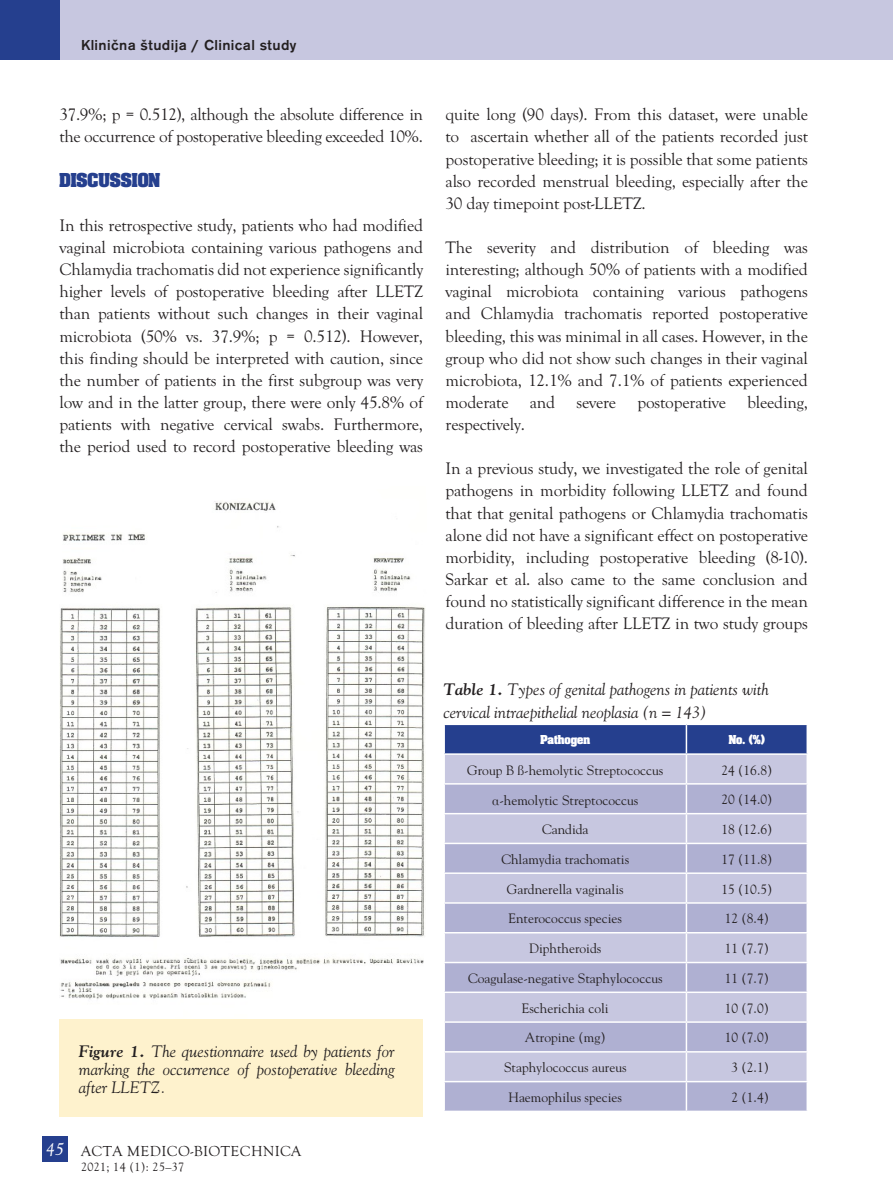
<style>
.page{position:relative;width:893px;height:1191px;background:#fff}
.page>*{position:absolute;margin:0;border:0;box-sizing:border-box;transform-origin:0 0}
.Mednaslov{font:700 21px "Aachen PCE";color:#253f8e}
.t1{font:italic 18px "Goudy Old Sty TCE";color:#fff}
.Navaden{font:17.25px/22px "Goudy Old Sty TCE";letter-spacing:-.01em;color:#231f20;text-align:justify}
.Tabel___Fig{font:italic 16.5px/18px "MM Goudy";color:#231f20;text-align:justify}
.t2{font:500 15px "Accius TCE";letter-spacing:.025em;color:#231f20}
.t3{font:15px "Goudy Old Sty TCE";letter-spacing:.025em;color:#231f20}
.t4{font:13.95px "Times New Roman";color:#000}
.t5{font:700 13.95px "Times New Roman";letter-spacing:.08em;color:#000}
.Tabela_TEXT{font:13.5px "MM Goudy";color:#231f20}
.Tabela_TEXT_MASNI{font:700 13.5px "Aachen PCE";color:#fff}
.t6{font:12.75px "Arial";color:#000}
.t7{font:700 12.45px/23.2px "Times New Roman";letter-spacing:.08em;color:#000}
.NOGA_letnik_LEVA{font:12px "MM Goudy";letter-spacing:.025em;color:#231f20}
.s1{font-weight:400}
.s2{font-weight:700}
.s3{font-family:"Baskerville"}
</style>
<div class="page">
<div style="left:42px;top:1135px;width:26px;height:26px;background:#253f8e"></div>
<div style="left:60px;top:0;width:833px;height:60px;background:#c7c7e0"></div>
<div style="left:0;top:0;width:60px;height:60px;background:#253f8e"></div>
<img style="left:60px;top:559px;width:365px;height:404px">
<div style="left:60px;top:1019px;width:363px;height:97px;background:#fef2cd"></div>
<svg style="left:444px;top:724px;width:363px;height:386px"></svg>
<hr style="left:443px;top:753px;width:243px;height:2px;background:#fff">
<img style="left:60px;top:952px;width:363px;height:47px">
<img style="left:63px;top:501px;width:362px;height:101px">
<p class="t2" style="left:81px;top:36px;width:217px">Klinična študija / Clinical study</p>
<p class="Navaden" style="left:60px;top:104px;width:365px">37.9%; p = 0.512), although the absolute difference in the occurrence of postoperative bleeding exceeded 10%.</p>
<p class="Mednaslov" style="left:60px;top:169px;width:102px">DISCUSSION</p>
<p class="Navaden" style="left:60px;top:214px;width:365px">In this retrospective study, patients who had modified vaginal microbiota containing various pathogens and Chlamydia trachomatis did not experience significantly higher levels of postoperative bleeding after LLETZ than patients without such changes in their vaginal microbiota (50% vs. 37.9%; p = 0.512). However, this finding should be interpreted with caution, since the number of patients in the first subgroup was very low and in the latter group, there were only 45.8% of patients with negative cervical swabs. Furthermore, the period used to record postoperative bleeding was</p>
<p class="Navaden" style="left:446px;top:104px;width:364px">quite long (90 days). From this dataset, were unable to ascertain whether all of the patients recorded just postoperative bleeding; it is possible that some patients also recorded menstrual bleeding, especially after the 30 day timepoint post-LLETZ.</p>
<p class="Navaden" style="left:446px;top:236px;width:364px">The severity and distribution of bleeding was interesting; although 50% of patients with a modified vaginal microbiota containing various pathogens and Chlamydia trachomatis reported postoperative bleeding, this was minimal in all cases. However, in the group who did not show such changes in their vaginal microbiota, 12.1% and 7.1% of patients experienced moderate and severe postoperative bleeding, respectively.</p>
<p class="Navaden" style="left:446px;top:458px;width:364px">In a previous study, we investigated the role of genital pathogens in morbidity following LLETZ and found that that genital pathogens or Chlamydia trachomatis alone did not have a significant effect on postoperative morbidity, including postoperative bleeding (8-10).<br>Sarkar et al. also came to the same conclusion and found no statistically significant difference in the mean duration of bleeding after LLETZ in two study groups</p>
<p class="t4" style="left:-3px;top:374px;width:529px">ure 1: The questionnaire used by patients for marking the occurrence of postoperative</p>
<p class="t4" style="left:484px;top:522px;width:39px">Types</p>
<p class="t7" style="left:462px;top:547px;width:35px">Table<br><span class="s1">Types</span></p>
<p class="t5" style="left:487px;top:554px;width:39px">Table</p>
<p class="Tabel___Fig" style="left:79px;top:1042px;width:317px"><span class="s2">Figure 1.</span> The questionnaire used by patients for marking the occurrence of postoperative bleeding after LLETZ.</p>
<p class="t1" style="left:46px;top:1138px;width:19px">45</p>
<p class="t3" style="left:81px;top:1143px;width:222px">ACTA MEDICO-BIOTECHNICA</p>
<p class="NOGA_letnik_LEVA" style="left:81px;top:1159px;width:105px">2021; 14 (1): 25–37</p>
<p class="Tabel___Fig" style="left:443px;top:678px;width:327px;line-height:22px"><span class="s2">Table 1.</span> Types of genital pathogens in patients with cervical intraepithelial neoplasia (n = 143)</p>
<p class="Tabela_TEXT_MASNI" style="left:540px;top:733px;width:51px">Pathogen</p>
<p class="Tabela_TEXT_MASNI" style="left:729px;top:733px;width:38px">No. (%)</p>
<p class="Tabela_TEXT" style="left:467px;top:761px;width:198px">Group B ß-hemolytic Streptococcus</p>
<p class="Tabela_TEXT" style="left:721px;top:761px;width:53px">24 (16.8)</p>
<p class="Tabela_TEXT" style="left:492px;top:791px;width:148px"><span class="s3">α</span>-hemolytic Streptococcus</p>
<p class="Tabela_TEXT" style="left:721px;top:791px;width:53px">20 (14.0)</p>
<p class="Tabela_TEXT" style="left:542px;top:821px;width:48px">Candida</p>
<p class="Tabela_TEXT" style="left:721px;top:821px;width:53px">18 (12.6)</p>
<p class="Tabela_TEXT" style="left:501px;top:850px;width:129px">Chlamydia trachomatis</p>
<p class="Tabela_TEXT" style="left:721px;top:850px;width:53px">17 (11.8)</p>
<p class="Tabela_TEXT" style="left:507px;top:880px;width:118px">Gardnerella vaginalis</p>
<p class="Tabela_TEXT" style="left:721px;top:880px;width:53px">15 (10.5)</p>
<p class="Tabela_TEXT" style="left:508px;top:910px;width:115px">Enterococcus species</p>
<p class="Tabela_TEXT" style="left:725px;top:910px;width:46px">12 (8.4)</p>
<p class="Tabela_TEXT" style="left:529px;top:940px;width:73px">Diphtheroids</p>
<p class="Tabela_TEXT" style="left:725px;top:940px;width:46px">11 (7.7)</p>
<p class="Tabela_TEXT" style="left:468px;top:970px;width:196px">Coagulase-negative Staphylococcus</p>
<p class="Tabela_TEXT" style="left:725px;top:970px;width:46px">11 (7.7)</p>
<p class="Tabela_TEXT" style="left:522px;top:999px;width:88px">Escherichia coli</p>
<p class="Tabela_TEXT" style="left:725px;top:999px;width:46px">10 (7.0)</p>
<p class="Tabela_TEXT" style="left:525px;top:1029px;width:82px">Atropine (mg)</p>
<p class="Tabela_TEXT" style="left:725px;top:1029px;width:46px">10 (7.0)</p>
<p class="Tabela_TEXT" style="left:504px;top:1059px;width:124px">Staphylococcus aureus</p>
<p class="Tabela_TEXT" style="left:731px;top:1059px;width:39px">3 (2.1)</p>
<p class="Tabela_TEXT" style="left:508px;top:1089px;width:115px">Haemophilus species</p>
<p class="Tabela_TEXT" style="left:731px;top:1089px;width:39px">2 (1.4)</p>
<p class="t6" style="left:515px;top:1083px;width:9px">9</p>
</div>
